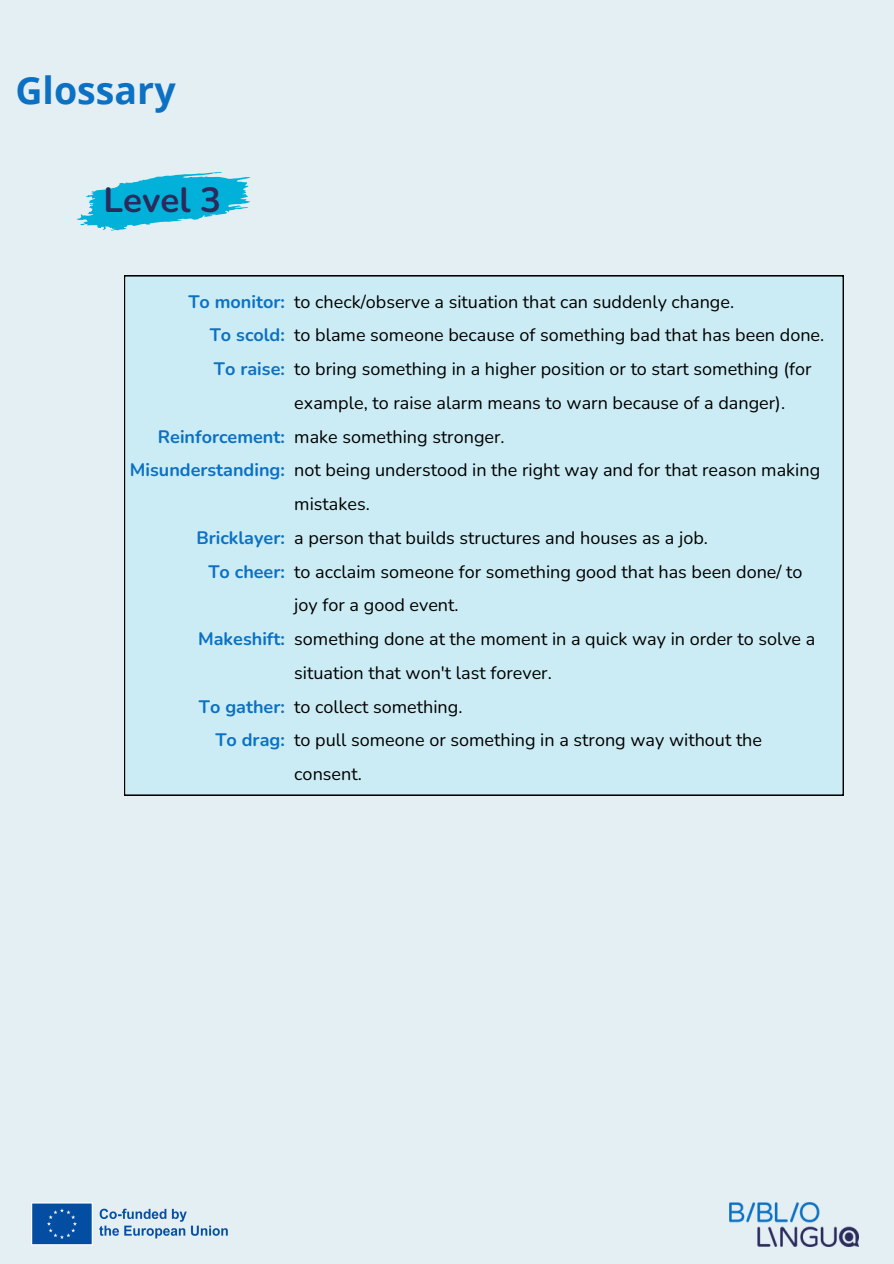
<style>
.page{position:relative;width:894px;height:1264px;background:#fff}
.page>*{position:absolute;margin:0;border:0;box-sizing:border-box;transform-origin:0 0}
.t1{font:700 37.5px "Open Sans";color:#0c71c3}
.t2{font:700 34.95px "Nunito";color:#2a2b5c}
.t3{font:18px/33.8px "Nunito";color:#000}
.t4{font:700 18px/33.8px "Nunito";color:#0c71c3;text-align:right}
</style>
<div class="page">
<div style="left:0;top:0;width:893px;height:1263px;background:#e4eff4"></div>
<svg style="left:76px;top:172px;width:174px;height:58px"></svg>
<div style="left:124px;top:275px;width:719px;height:520px;background:#cbecf4"></div>
<img style="left:729px;top:1202px;width:128px;height:44px">
<img style="left:31px;top:1202px;width:197px;height:43px">
<h2 class="t1" style="left:15px;top:64px;width:162px">Glossary</h2>
<h1 class="t2" style="left:104px;top:176px;width:119px">Level 3</h1>
<p class="t4" style="left:210px;top:285px;width:77px;text-align:justify;text-indent:-21px">To monitor:<br>To scold:<br>To raise:</p>
<p class="t4" style="left:130px;top:420px;width:156px">Reinforcement:<br>Misunderstanding:</p>
<p class="t4" style="left:196px;top:521px;width:90px">Bricklayer:<br>To cheer:</p>
<p class="t4" style="left:198px;top:622px;width:88px">Makeshift:</p>
<p class="t4" style="left:199px;top:690px;width:87px">To gather:<br>To drag:</p>
<h2 class="t3" style="left:294px;top:285px;width:441px">to check/observe a situation that can suddenly change.</h2>
<h2 class="t3" style="left:294px;top:318px;width:531px">to blame someone because of something bad that has been done.</h2>
<h2 class="t3" style="left:294px;top:352px;width:518px">to bring something in a higher position or to start something (for example, to raise alarm means to warn because of a danger).</h2>
<h2 class="t3" style="left:294px;top:420px;width:212px">make something stronger.</h2>
<p class="t3" style="left:294px;top:453px;width:527px">not being understood in the right way and for that reason making mistakes.</p>
<p class="t3" style="left:294px;top:521px;width:415px">a person that builds structures and houses as a job.</p>
<p class="t3" style="left:294px;top:555px;width:509px">to acclaim someone for something good that has been done/ to joy for a good event.</p>
<p class="t3" style="left:294px;top:622px;width:522px">something done at the moment in a quick way in order to solve a situation that won't last forever.</p>
<p class="t3" style="left:294px;top:690px;width:170px">to collect something.</p>
<p class="t3" style="left:294px;top:723px;width:469px">to pull someone or something in a strong way without the consent.</p>
</div>
